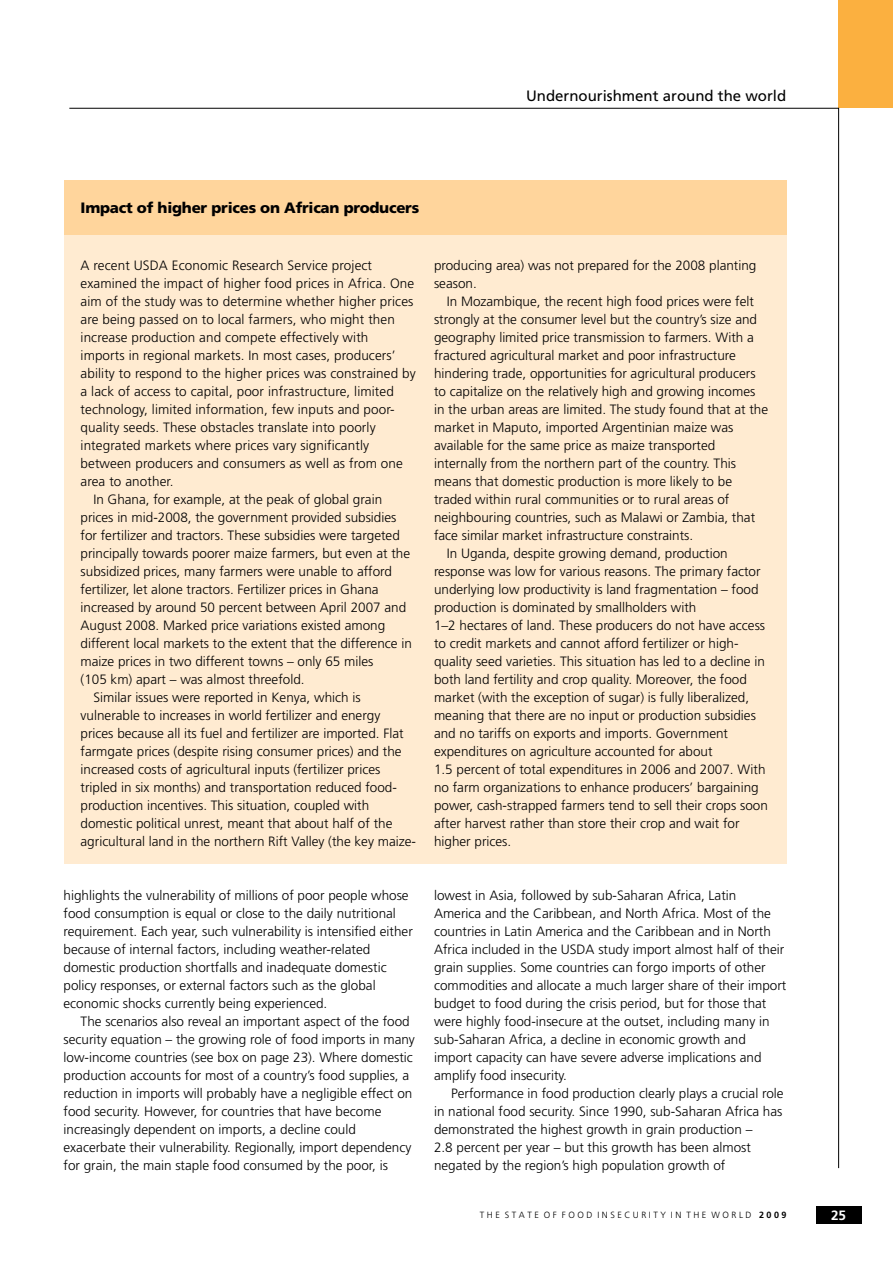
<style>
.page{position:relative;width:893px;height:1263px;background:#fff}
.page>*{position:absolute;margin:0;border:0;box-sizing:border-box;transform-origin:0 0}
.t1{font:900 15px "Frutiger LT Std";letter-spacing:-.015em;color:#000}
.t2{font:15px "Frutiger LT Std";color:#000}
.t3{font:300 13.5px/18px "Frutiger LT Std";color:#000}
.t4{font:700 13.5px "Frutiger LT Std";color:#fff}
.t5{font:300 9px "Frutiger LT Std";color:#000}
.s1{font-weight:700}
</style>
<div class="page">
<div style="left:838px;top:0;width:55px;height:108px;background:#fbb040"></div>
<div style="left:816px;top:1206px;width:45px;height:18px;background:#000"></div>
<div style="left:64px;top:181px;width:722px;height:683px;background:#ffebd1"></div>
<div style="left:64px;top:180px;width:722px;height:55px;background:#ffd59c"></div>
<p class="t2" style="left:526px;top:90px;width:262px">Undernourishment around the world</p>
<p class="t1" style="left:81px;top:201px;width:340px">Impact of higher prices on African producers</p>
<p class="t3" style="left:81px;top:257px;width:293px">A recent USDA Economic Research Service project</p>
<p class="t3" style="left:81px;top:275px;width:335px">examined the impact of higher food prices in Africa. One</p>
<p class="t3" style="left:81px;top:293px;width:334px">aim of the study was to determine whether higher prices</p>
<p class="t3" style="left:81px;top:311px;width:316px">are being passed on to local farmers, who might then</p>
<p class="t3" style="left:81px;top:329px;width:289px">increase production and compete effectively with</p>
<p class="t3" style="left:81px;top:347px;width:317px">imports in regional markets. In most cases, producers’</p>
<p class="t3" style="left:81px;top:365px;width:337px">ability to respond to the higher prices was constrained by</p>
<p class="t3" style="left:81px;top:383px;width:315px">a lack of access to capital, poor infrastructure, limited</p>
<p class="t3" style="left:81px;top:401px;width:316px">technology, limited information, few inputs and poor-</p>
<p class="t3" style="left:81px;top:419px;width:297px">quality seeds. These obstacles translate into poorly</p>
<p class="t3" style="left:81px;top:437px;width:290px">integrated markets where prices vary significantly</p>
<p class="t3" style="left:81px;top:455px;width:324px">between producers and consumers as well as from one</p>
<p class="t3" style="left:81px;top:473px;width:95px">area to another.</p>
<p class="t3" style="left:93px;top:491px;width:290px">In Ghana, for example, at the peak of global grain</p>
<p class="t3" style="left:81px;top:509px;width:317px">prices in mid-2008, the government provided subsidies</p>
<p class="t3" style="left:81px;top:527px;width:321px">for fertilizer and tractors. These subsidies were targeted</p>
<p class="t3" style="left:81px;top:545px;width:331px">principally towards poorer maize farmers, but even at the</p>
<p class="t3" style="left:81px;top:563px;width:313px">subsidized prices, many farmers were unable to afford</p>
<p class="t3" style="left:81px;top:581px;width:299px">fertilizer, let alone tractors. Fertilizer prices in Ghana</p>
<p class="t3" style="left:81px;top:599px;width:327px">increased by around 50 percent between April 2007 and</p>
<p class="t3" style="left:81px;top:617px;width:306px">August 2008. Marked price variations existed among</p>
<p class="t3" style="left:81px;top:635px;width:333px">different local markets to the extent that the difference in</p>
<p class="t3" style="left:81px;top:653px;width:294px">maize prices in two different towns – only 65 miles</p>
<p class="t3" style="left:81px;top:671px;width:226px">(105 km) apart – was almost threefold.</p>
<p class="t3" style="left:93px;top:689px;width:269px">Similar issues were reported in Kenya, which is</p>
<p class="t3" style="left:81px;top:707px;width:301px">vulnerable to increases in world fertilizer and energy</p>
<p class="t3" style="left:81px;top:725px;width:324px">prices because all its fuel and fertilizer are imported. Flat</p>
<p class="t3" style="left:81px;top:743px;width:323px">farmgate prices (despite rising consumer prices) and the</p>
<p class="t3" style="left:81px;top:761px;width:301px">increased costs of agricultural inputs (fertilizer prices</p>
<p class="t3" style="left:81px;top:779px;width:318px">tripled in six months) and transportation reduced food-</p>
<p class="t3" style="left:81px;top:797px;width:290px">production incentives. This situation, coupled with</p>
<p class="t3" style="left:81px;top:815px;width:313px">domestic political unrest, meant that about half of the</p>
<p class="t3" style="left:81px;top:833px;width:337px">agricultural land in the northern Rift Valley (the key maize-</p>
<p class="t3" style="left:64px;top:887px;width:351px">highlights the vulnerability of millions of poor people whose food consumption is equal or close to the daily nutritional requirement. Each year, such vulnerability is intensified either because of internal factors, including weather-related domestic production shortfalls and inadequate domestic policy responses, or external factors such as the global economic shocks currently being experienced.</p>
<p class="t3" style="left:64px;top:1013px;width:353px;text-indent:17px">The scenarios also reveal an important aspect of the food security equation – the growing role of food imports in many low-income countries (see box on page 23). Where domestic production accounts for most of a country’s food supplies, a reduction in imports will probably have a negligible effect on food security. However, for countries that have become increasingly dependent on imports, a decline could exacerbate their vulnerability. Regionally, import dependency for grain, the main staple food consumed by the poor, is</p>
<p class="t3" style="left:434px;top:257px;width:324px">producing area) was not prepared for the 2008 planting season.</p>
<p class="t3" style="left:447px;top:293px;width:309px">In Mozambique, the recent high food prices were felt</p>
<p class="t3" style="left:434px;top:311px;width:325px">strongly at the consumer level but the country’s size and</p>
<p class="t3" style="left:434px;top:329px;width:321px">geography limited price transmission to farmers. With a</p>
<p class="t3" style="left:434px;top:347px;width:303px">fractured agricultural market and poor infrastructure</p>
<p class="t3" style="left:434px;top:365px;width:323px">hindering trade, opportunities for agricultural producers</p>
<p class="t3" style="left:434px;top:383px;width:323px">to capitalize on the relatively high and growing incomes</p>
<p class="t3" style="left:434px;top:401px;width:336px">in the urban areas are limited. The study found that at the</p>
<p class="t3" style="left:434px;top:419px;width:301px">market in Maputo, imported Argentinian maize was</p>
<p class="t3" style="left:434px;top:437px;width:283px">available for the same price as maize transported</p>
<p class="t3" style="left:434px;top:455px;width:304px">internally from the northern part of the country. This</p>
<p class="t3" style="left:434px;top:473px;width:300px">means that domestic production is more likely to be</p>
<p class="t3" style="left:434px;top:491px;width:297px">traded within rural communities or to rural areas of</p>
<p class="t3" style="left:434px;top:509px;width:323px">neighbouring countries, such as Malawi or Zambia, that</p>
<p class="t3" style="left:434px;top:527px;width:261px">face similar market infrastructure constraints.</p>
<p class="t3" style="left:447px;top:545px;width:282px">In Uganda, despite growing demand, production</p>
<p class="t3" style="left:434px;top:563px;width:328px">response was low for various reasons. The primary factor</p>
<p class="t3" style="left:434px;top:581px;width:326px">underlying low productivity is land fragmentation – food</p>
<p class="t3" style="left:434px;top:599px;width:264px">production is dominated by smallholders with</p>
<p class="t3" style="left:434px;top:617px;width:333px">1–2 hectares of land. These producers do not have access</p>
<p class="t3" style="left:434px;top:635px;width:306px">to credit markets and cannot afford fertilizer or high-</p>
<p class="t3" style="left:434px;top:653px;width:332px">quality seed varieties. This situation has led to a decline in</p>
<p class="t3" style="left:434px;top:671px;width:314px">both land fertility and crop quality. Moreover, the food</p>
<p class="t3" style="left:434px;top:689px;width:317px">market (with the exception of sugar) is fully liberalized,</p>
<p class="t3" style="left:434px;top:707px;width:323px">meaning that there are no input or production subsidies</p>
<p class="t3" style="left:434px;top:725px;width:296px">and no tariffs on exports and imports. Government</p>
<p class="t3" style="left:434px;top:743px;width:280px">expenditures on agriculture accounted for about</p>
<p class="t3" style="left:434px;top:761px;width:333px">1.5 percent of total expenditures in 2006 and 2007. With</p>
<p class="t3" style="left:434px;top:779px;width:326px">no farm organizations to enhance producers’ bargaining</p>
<p class="t3" style="left:434px;top:797px;width:335px">power, cash-strapped farmers tend to sell their crops soon</p>
<p class="t3" style="left:434px;top:815px;width:307px">after harvest rather than store their crop and wait for</p>
<p class="t3" style="left:434px;top:833px;width:79px">higher prices.</p>
<p class="t3" style="left:434px;top:887px;width:354px">lowest in Asia, followed by sub-Saharan Africa, Latin America and the Caribbean, and North Africa. Most of the countries in Latin America and the Caribbean and in North Africa included in the USDA study import almost half of their grain supplies. Some countries can forgo imports of other commodities and allocate a much larger share of their import budget to food during the crisis period, but for those that were highly food-insecure at the outset, including many in sub-Saharan Africa, a decline in economic growth and import capacity can have severe adverse implications and amplify food insecurity.</p>
<p class="t3" style="left:434px;top:1085px;width:351px;text-indent:17px">Performance in food production clearly plays a crucial role in national food security. Since 1990, sub-Saharan Africa has demonstrated the highest growth in grain production –<br>2.8 percent per year – but this growth has been almost negated by the region’s high population growth of</p>
<p class="t5" style="left:480px;top:1211px;width:308px">T H E S T A T E O F F O O D I N S E C U R I T Y I N T H E W O R L D <span class="s1">2 0 0 9</span></p>
<p class="t4" style="left:831px;top:1210px;width:17px">25</p>
</div>
